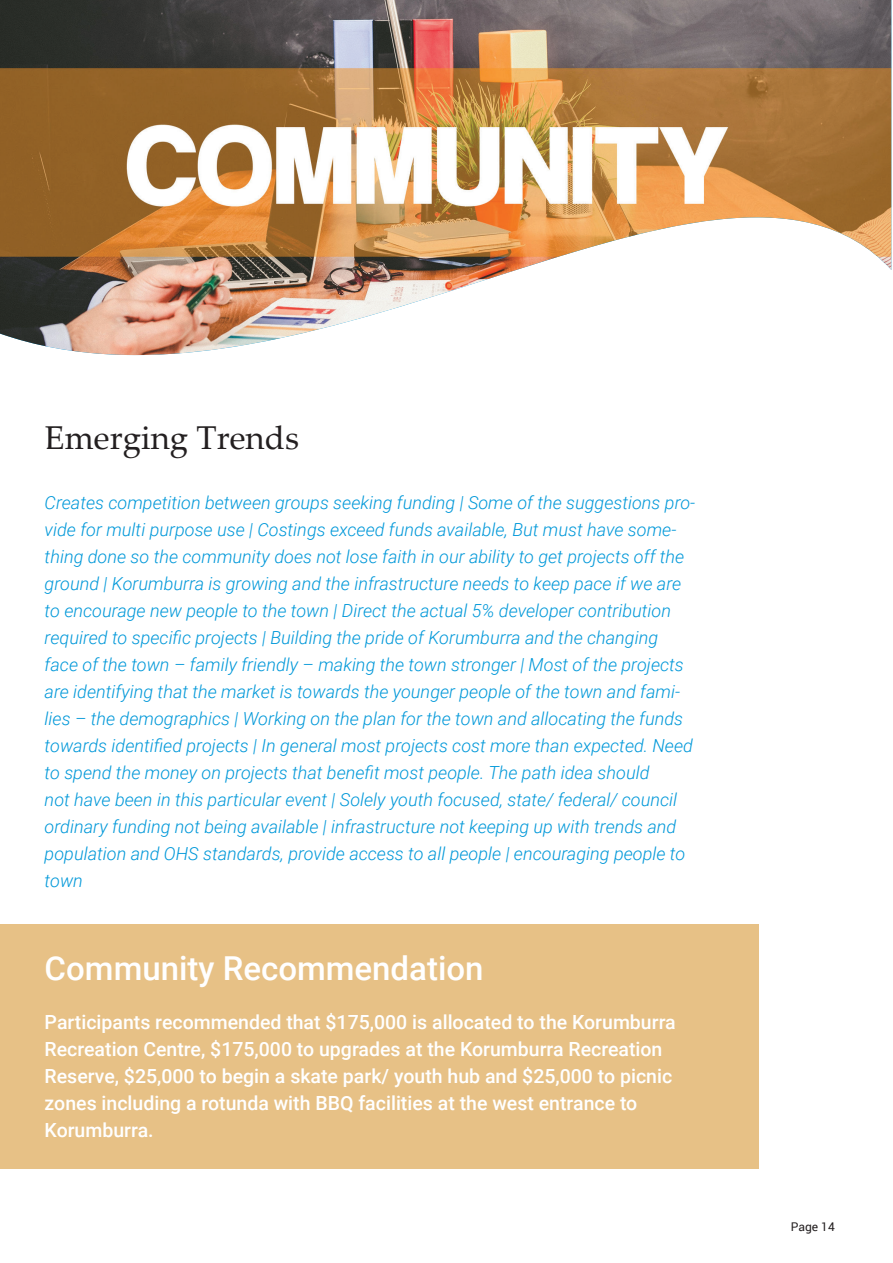
<style>
.page{position:relative;width:893px;height:1263px;background:#fff}
.page>*{position:absolute;margin:0;border:0;box-sizing:border-box;transform-origin:0 0}
.t1{font:500 33px "Roboto";color:#fff}
.t2{font:33px "Palatino Linotype";color:#231f20}
.t3{font:500 19.5px/27px "Roboto";color:#fff}
.t4{font:italic 300 18px/27px "Roboto";color:#0098d9}
.t5{font:12px "Roboto";color:#231f20}
</style>
<div class="page">
<img style="left:0;top:0;width:891px;height:356px">
<div style="left:0;top:925px;width:759px;height:244px;background:#e7c186"></div>
<h1 class="t2" style="left:45px;top:415px;width:256px">Emerging Trends</h1>
<p class="t4" style="left:45px;top:488px;width:652px">Creates competition between groups seeking funding | Some of the suggestions pro&shy;vide for multi purpose use | Costings exceed funds available, But must have some&shy;thing done so the community does not lose faith in our ability to get projects off the ground | Korumburra is growing and the infrastructure needs to keep pace if we are to encourage new people to the town | Direct the actual 5% developer contribution required to specific projects | Building the pride of Korumburra and the changing face of the town – family friendly – making the town stronger | Most of the projects are identifying that the market is towards the younger people of the town and fami&shy;lies – the demographics | Working on the plan for the town and allocating the funds towards identified projects | In general most projects cost more than expected. Need to spend the money on projects that benefit most people. The path idea should<br>not have been in this particular event | Solely youth focused, state/ federal/ council ordinary funding not being available | infrastructure not keeping up with trends and population and OHS standards, provide access to all people | encouraging people to town</p>
<h1 class="t1" style="left:45px;top:946px;width:440px">Community Recommendation</h1>
<p class="t3" style="left:45px;top:1007px;width:633px">Participants recommended that $175,000 is allocated to the Korumburra Recreation Centre, $175,000 to upgrades at the Korumburra Recreation Reserve, $25,000 to begin a skate park/ youth hub and $25,000 to picnic zones including a rotunda with BBQ facilities at the west entrance to Korumburra.</p>
<p class="t5" style="left:791px;top:1218px;width:45px">Page 14</p>
</div>
